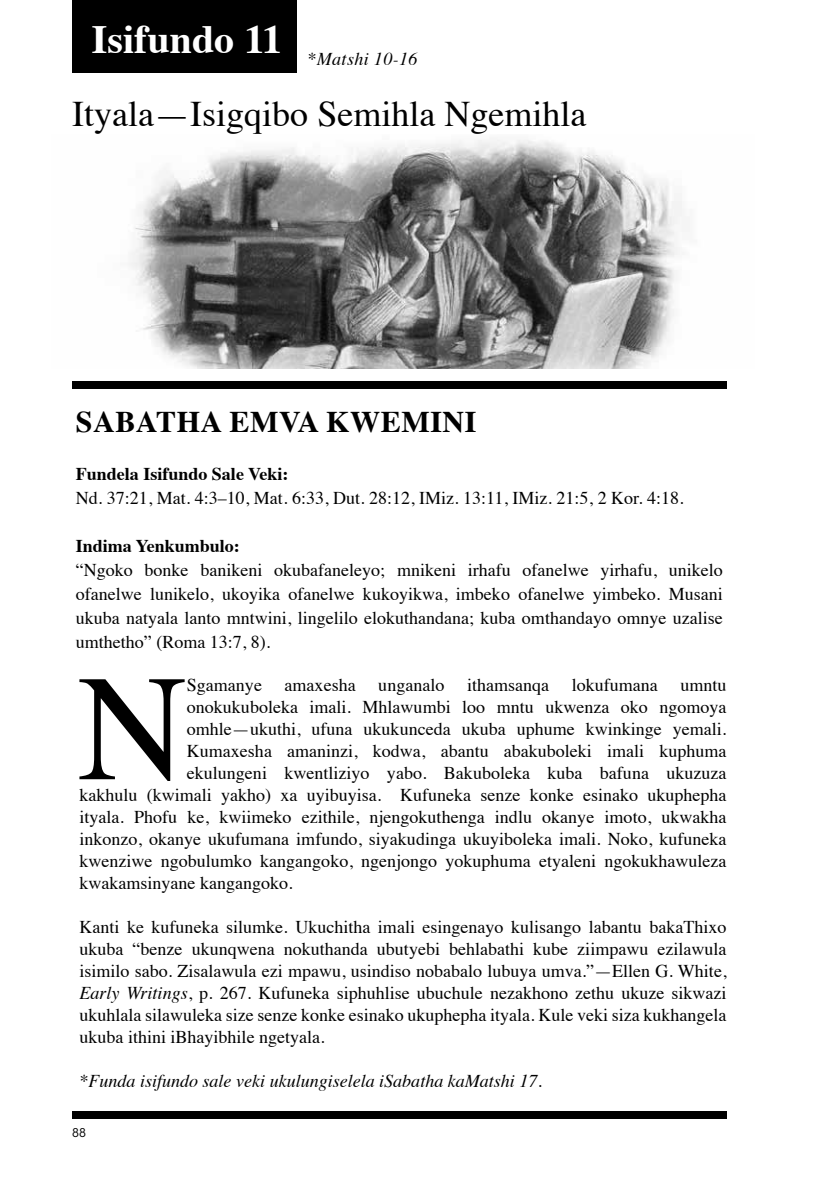
<style>
.page{position:relative;width:840px;height:1191px;background:#fff}
.page>*{position:absolute;margin:0;border:0;box-sizing:border-box;transform-origin:0 0}
.t1{font:151px "Times";color:#000}
.t2{font:700 40px "Times";color:#fff}
.t3{font:36px "Times";color:#000}
.t4{font:700 30px "Times";letter-spacing:.02em;color:#000}
.t5{font:18px/22px "Times";color:#000;text-align:justify}
.t6{font:italic 18px "Times";color:#000}
.t7{font:700 18px "Times";color:#000}
.t8{font:italic 18px "Times";letter-spacing:.02em;color:#000}
.t9{font:12px "ITC Avant Garde Std";color:#000}
.s1{font-style:italic}
</style>
<div class="page">
<div style="left:72px;top:1111px;width:654px;height:8px;background:#000"></div>
<div style="left:72px;top:0;width:225px;height:72px;background:#000"></div>
<div style="left:72px;top:382px;width:654px;height:7px;background:#000"></div>
<img style="left:129px;top:139px;width:553px;height:229px">
<h2 class="t2" style="left:92px;top:1px;width:192px">Isifundo 11</h2>
<p class="t8" style="left:307px;top:43px;width:111px">*Matshi 10-16</p>
<h3 class="t3" style="left:72px;top:80px;width:515px">Ityala—Isigqibo Semihla Ngemihla</h3>
<h3 class="t4" style="left:76px;top:393px;width:402px">SABATHA EMVA KWEMINI</h3>
<p class="t7" style="left:76px;top:456px;width:214px">Fundela Isifundo Sale Veki:</p>
<p class="t5" style="left:76px;top:485px;width:609px">Nd. 37:21, Mat. 4:3–10, Mat. 6:33, Dut. 28:12, IMiz. 13:11, IMiz. 21:5, 2 Kor. 4:18.</p>
<p class="t7" style="left:76px;top:528px;width:165px">Indima Yenkumbulo:</p>
<p class="t5" style="left:76px;top:556px;width:648px;line-height:24px">“Ngoko bonke banikeni okubafaneleyo; mnikeni irhafu ofanelwe yirhafu, unikelo ofanelwe lunikelo, ukoyika ofanelwe kukoyikwa, imbeko ofanelwe yimbeko. Musani ukuba natyala lanto mntwini, lingelilo elokuthandana; kuba omthandayo omnye uzalise umthetho” (Roma 13:7, 8).</p>
<h1 class="t1" style="left:78px;top:587px;width:111px">N</h1>
<p class="t5" style="left:187px;top:672px;width:76px">Sgamanye</p>
<p class="t5" style="left:284px;top:672px;width:72px">amaxesha</p>
<p class="t5" style="left:378px;top:672px;width:67px">unganalo</p>
<p class="t5" style="left:467px;top:672px;width:83px">ithamsanqa</p>
<p class="t5" style="left:571px;top:672px;width:87px">lokufumana</p>
<p class="t5" style="left:680px;top:672px;width:48px">umntu</p>
<p class="t5" style="left:187px;top:694px;width:540px">onokukuboleka imali. Mhlawumbi loo mntu ukwenza oko ngomoya</p>
<p class="t5" style="left:187px;top:716px;width:540px">omhle—ukuthi, ufuna ukukunceda ukuba uphume kwinkinge yemali.</p>
<p class="t5" style="left:187px;top:738px;width:540px">Kumaxesha amaninzi, kodwa, abantu abakuboleki imali kuphuma</p>
<p class="t5" style="left:187px;top:760px;width:540px">ekulungeni kwentliziyo yabo. Bakuboleka kuba bafuna ukuzuza</p>
<p class="t5" style="left:79px;top:782px;width:648px">kakhulu (kwimali yakho) xa uyibuyisa. Kufuneka senze konke esinako ukuphepha</p>
<p class="t5" style="left:79px;top:804px;width:648px">ityala. Phofu ke, kwiimeko ezithile, njengokuthenga indlu okanye imoto, ukwakha</p>
<p class="t5" style="left:79px;top:826px;width:648px">inkonzo, okanye ukufumana imfundo, siyakudinga ukuyiboleka imali. Noko, kufuneka</p>
<p class="t5" style="left:79px;top:848px;width:648px">kwenziwe ngobulumko kangangoko, ngenjongo yokuphuma etyaleni ngokukhawuleza</p>
<p class="t5" style="left:79px;top:870px;width:214px">kwakamsinyane kangangoko.</p>
<p class="t5" style="left:79px;top:914px;width:648px">Kanti ke kufuneka silumke. Ukuchitha imali esingenayo kulisango labantu bakaThixo ukuba “benze ukunqwena nokuthanda ubutyebi behlabathi kube ziimpawu ezilawula isimilo sabo. Zisalawula ezi mpawu, usindiso nobabalo lubuya umva.”—Ellen G. White, <span class="s1">Early Writings</span>, p. 267. Kufuneka siphuhlise ubuchule nezakhono zethu ukuze sikwazi ukuhlala silawuleka size senze konke esinako ukuphepha ityala. Kule veki siza kukhangela ukuba ithini iBhayibhile ngetyala.</p>
<p class="t6" style="left:79px;top:1065px;width:463px">*Funda isifundo sale veki ukulungiselela iSabatha kaMatshi 17.</p>
<p class="t9" style="left:72px;top:1125px;width:15px">88</p>
</div>
